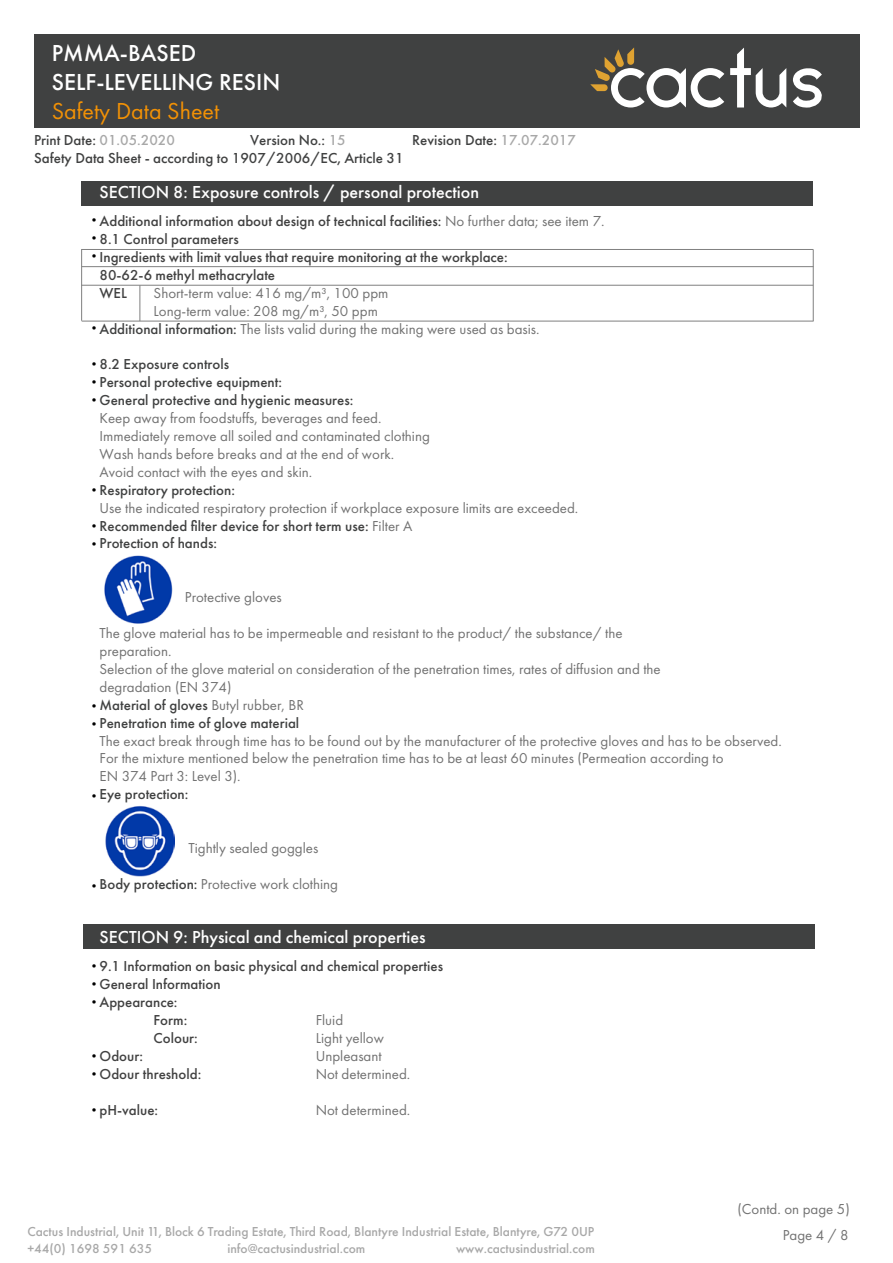
<style>
.page{position:relative;width:893px;height:1263px;background:#fff}
.page>*{position:absolute;margin:0;border:0;box-sizing:border-box;transform-origin:0 0}
.t1{font:500 24px/28.8px "Futura PT";color:#fff}
.t2{font:24px "Futura PT";color:#f29105}
.t3{font:500 18px "Futura PT";color:#fff}
.t4{font:15px/17.9px "Futura PT";color:#727272}
.t5{font:500 15px/17.9px "Futura PT";color:#414141}
.t6{font:500 15px/17.9px "Futura PT";color:#404141}
.t7{font:500 13.5px/16.2px "Futura PT";color:#a8a8a8}
.t8{font:12px/18px "Futura PT";color:#000;text-align:justify}
.s1{color:#a8a8a8}
.s2{font-weight:400;color:#727272}
.s3{font-weight:500;color:#404141}
</style>
<div class="page">
<div style="left:83px;top:925px;width:731px;height:24px;background:#404141"></div>
<div style="left:81px;top:181px;width:731px;height:25px;background:#404141"></div>
<img style="left:104px;top:555px;width:69px;height:69px">
<img style="left:105px;top:806px;width:70px;height:70px">
<hr style="left:81px;top:249px;width:732px;height:1px;background:#808080">
<hr style="left:82px;top:266px;width:731px;height:1px;background:#808080">
<hr style="left:81px;top:285px;width:732px;height:1px;background:#808080">
<hr style="left:82px;top:321px;width:731px;height:1px;background:#808080">
<hr style="left:812px;top:249px;width:1px;height:72px;background:#808080">
<hr style="left:81px;top:249px;width:1px;height:72px;background:#808080">
<hr style="left:139px;top:285px;width:1px;height:36px;background:#808080">
<div style="left:34px;top:34px;width:825px;height:94px;background:#404141"></div>
<svg style="left:590px;top:47px;width:134px;height:61px"></svg>
<svg style="left:730px;top:48px;width:56px;height:60px"></svg>
<svg style="left:792px;top:68px;width:30px;height:40px"></svg>
<h1 class="t1" style="left:52px;top:38px;width:230px">PMMA-BASED<br>SELF-LEVELLING RESIN</h1>
<h1 class="t2" style="left:52px;top:96px;width:169px">Safety Data Sheet</h1>
<p class="t6" style="left:34px;top:131px;width:142px">Print Date: <span class="s1">01.05.2020</span></p>
<p class="t6" style="left:250px;top:131px;width:97px">Version No.: <span class="s1">15</span></p>
<p class="t6" style="left:412px;top:131px;width:165px">Revision Date: <span class="s1">17.07.2017</span></p>
<p class="t6" style="left:34px;top:149px;width:371px">Safety Data Sheet - according to 1907/2006/EC, Article 31</p>
<p class="t3" style="left:100px;top:181px;width:381px">SECTION 8: Exposure controls / personal protection</p>
<p class="t5" style="left:100px;top:212px;width:506px">Additional information about design of technical facilities: <span class="s2">No further data; see item 7.<br></span>8.1 Control parameters<br>Ingredients with limit values that require monitoring at the workplace:<br>80-62-6 methyl methacrylate<br>WEL</p>
<p class="t8" style="left:88px;top:211px;width:13px">• • •</p>
<p class="t4" style="left:154px;top:284px;width:236px">Short-term value: 416 mg/m³, 100 ppm</p>
<p class="t4" style="left:154px;top:302px;width:226px">Long-term value: 208 mg/m³, 50 ppm</p>
<p class="t4" style="left:100px;top:320px;width:441px"><span class="s3">Additional information:</span> The lists valid during the making were used as basis.</p>
<p class="t6" style="left:100px;top:355px;width:255px">8.2 Exposure controls<br>Personal protective equipment:<br>General protective and hygienic measures:</p>
<p class="t4" style="left:100px;top:409px;width:332px">Keep away from foodstuffs, beverages and feed.<br>Immediately remove all soiled and contaminated clothing Wash hands before breaks and at the end of work.<br>Avoid contact with the eyes and skin.</p>
<p class="t6" style="left:100px;top:481px;width:137px">Respiratory protection:</p>
<p class="t4" style="left:100px;top:499px;width:480px">Use the indicated respiratory protection if workplace exposure limits are exceeded.<br><span class="s3">Recommended filter device for short term use:</span> Filter A<br><span class="s3">Protection of hands:</span></p>
<p class="t8" style="left:88px;top:319px;width:13px">•</p>
<p class="t8" style="left:88px;top:355px;width:13px">• • •</p>
<p class="t8" style="left:88px;top:481px;width:13px">•</p>
<p class="t8" style="left:88px;top:517px;width:13px">• •</p>
<p class="t4" style="left:185px;top:588px;width:98px">Protective gloves</p>
<p class="t4" style="left:100px;top:624px;width:562px">The glove material has to be impermeable and resistant to the product/ the substance/ the preparation.<br>Selection of the glove material on consideration of the penetration times, rates of diffusion and the degradation (EN 374)<br><span class="s3">Material of gloves</span> Butyl rubber, BR<br><span class="s3">Penetration time of glove material</span></p>
<p class="t4" style="left:100px;top:732px;width:683px">The exact break through time has to be found out by the manufacturer of the protective gloves and has to be observed.<br>For the mixture mentioned below the penetration time has to be at least 60 minutes (Permeation according to<br>EN 374 Part 3: Level 3).</p>
<p class="t6" style="left:100px;top:785px;width:90px">Eye protection:</p>
<p class="t4" style="left:188px;top:839px;width:131px">Tightly sealed goggles</p>
<p class="t4" style="left:100px;top:875px;width:240px"><span class="s3">Body protection:</span> Protective work clothing</p>
<p class="t3" style="left:100px;top:926px;width:327px">SECTION 9: Physical and chemical properties</p>
<p class="t5" style="left:100px;top:957px;width:345px">9.1 Information on basic physical and chemical properties</p>
<p class="t5" style="left:100px;top:975px;width:122px">General Information</p>
<p class="t5" style="left:100px;top:993px;width:79px">Appearance:</p>
<p class="t5" style="left:154px;top:1011px;width:35px">Form:</p>
<p class="t4" style="left:316px;top:1011px;width:29px">Fluid</p>
<p class="t5" style="left:154px;top:1029px;width:46px">Colour:</p>
<p class="t4" style="left:316px;top:1029px;width:70px">Light yellow</p>
<p class="t5" style="left:100px;top:1047px;width:45px">Odour:</p>
<p class="t4" style="left:316px;top:1047px;width:67px">Unpleasant</p>
<p class="t5" style="left:100px;top:1065px;width:103px">Odour threshold:</p>
<p class="t4" style="left:316px;top:1065px;width:96px">Not determined.</p>
<p class="t5" style="left:100px;top:1101px;width:60px">pH-value:</p>
<p class="t4" style="left:316px;top:1101px;width:96px">Not determined.</p>
<p class="t8" style="left:88px;top:697px;width:13px">• •</p>
<p class="t8" style="left:88px;top:787px;width:13px">•</p>
<p class="t8" style="left:88px;top:877px;width:13px">•</p>
<p class="t8" style="left:88px;top:957px;width:13px">• • •</p>
<p class="t8" style="left:88px;top:1047px;width:13px">• •</p>
<p class="t8" style="left:88px;top:1101px;width:13px">•</p>
<p class="t7" style="left:27px;top:1224px;width:568px">Cactus Industrial, Unit 11, Block 6 Trading Estate, Third Road, Blantyre Industrial Estate, Blantyre, G72 0UP +44(0) 1698 591 635</p>
<p class="t7" style="left:227px;top:1240px;width:139px">info@cactusindustrial.com</p>
<p class="t7" style="left:456px;top:1240px;width:140px">www.cactusindustrial.com</p>
<p class="t4" style="left:737px;top:1200px;width:114px">(Contd. on page 5)</p>
<p class="t4" style="left:782px;top:1226px;width:67px">Page 4 / 8</p>
</div>
